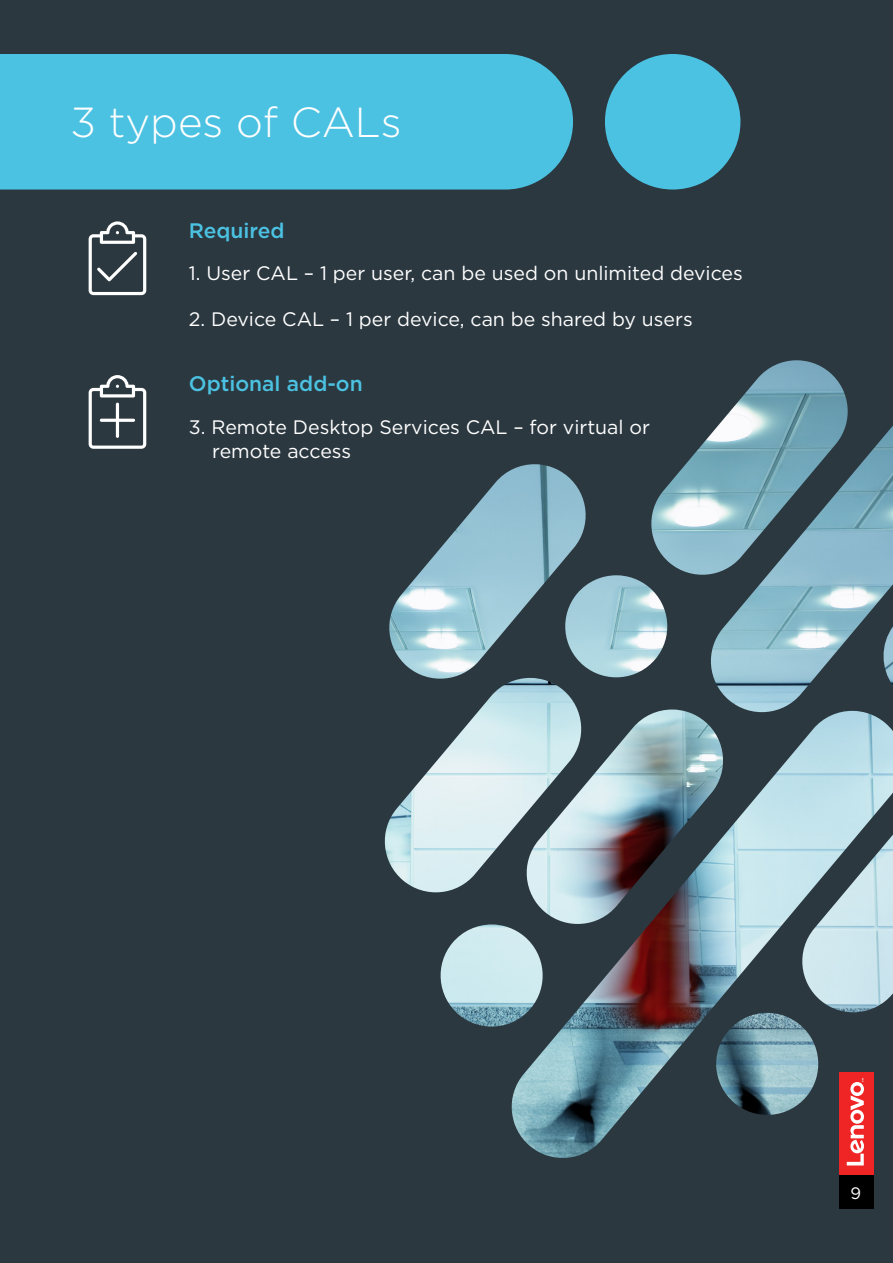
<style>
.page{position:relative;width:893px;height:1263px;background:#2b3840}
.page>*{position:absolute;margin:0;border:0;box-sizing:border-box;transform-origin:0 0}
.t1{font:300 42px "Gotham";color:#fff}
.t2{font:500 21px "Gotham";color:#4cc2e2}
.t3{font:19.5px/23.4px "Gotham";color:#fff}
.t4{font:16.5px "Gotham";color:#fff}
</style>
<div class="page">
<div style="left:839px;top:1175px;width:34px;height:34px;background:#000"></div>
<div style="left:0;top:54px;width:573px;height:136px;background:#4cc2e2"></div>
<div style="left:605px;top:54px;width:135px;height:136px;background:#4cc2e2;border-radius:50%"></div>
<img style="left:384px;top:360px;width:509px;height:804px">
<svg style="left:89px;top:375px;width:57px;height:74px"></svg>
<hr style="left:100px;top:419px;width:35px;height:3px;background:#fff;border-radius:2px">
<hr style="left:116px;top:403px;width:3px;height:35px;background:#fff;border-radius:2px">
<svg style="left:89px;top:221px;width:57px;height:74px"></svg>
<div style="left:839px;top:1073px;width:34px;height:102px;background:#ee2524"></div>
<svg style="left:847px;top:1078px;width:17px;height:87px"></svg>
<h1 class="t1" style="left:71px;top:96px;width:332px">3 types of CALs</h1>
<p class="t2" style="left:189px;top:217px;width:97px">Required</p>
<p class="t3" style="left:189px;top:261px;width:555px">1. User CAL – 1 per user, can be used on unlimited devices</p>
<p class="t3" style="left:189px;top:307px;width:505px">2. Device CAL – 1 per device, can be shared by users</p>
<p class="t2" style="left:189px;top:370px;width:175px">Optional add-on</p>
<p class="t3" style="left:212px;top:415px;width:439px;text-indent:-23px">3. Remote Desktop Services CAL – for virtual or remote access</p>
<p class="t4" style="left:851px;top:1182px;width:12px">9</p>
</div>
